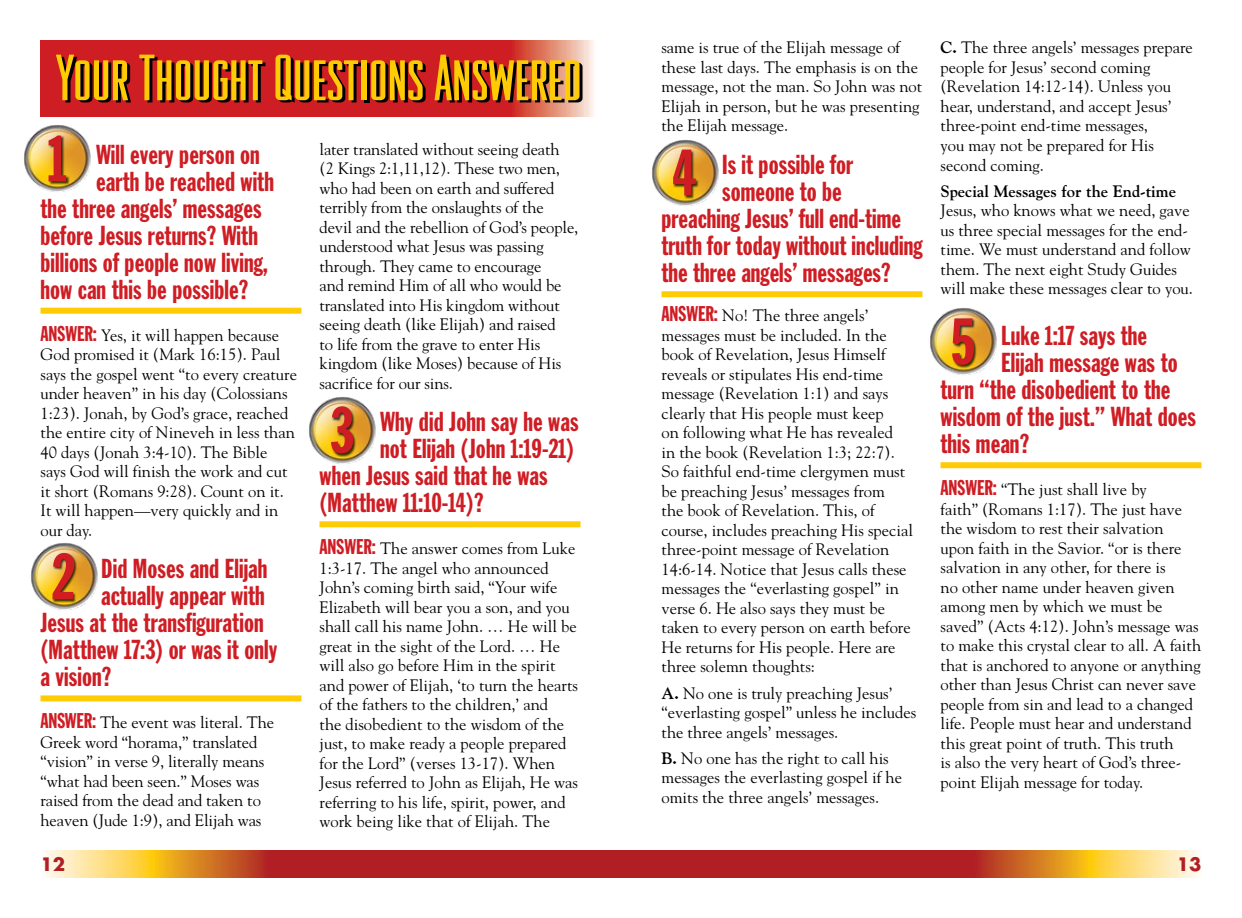
<style>
.page{position:relative;width:1242px;height:918px;background:#fff}
.page>*{position:absolute;margin:0;border:0;box-sizing:border-box;transform-origin:0 0}
.t1{font:64.95px "Franklin Gothic Extra Cond";color:#cf1d24}
.t2{font:64.5px "Franklin Gothic Extra Cond";color:#cf1d24}
.t3{font:condensed 57px "Odeon";color:#000;scale:1.2 1}
.t4{font:27px "Franklin Gothic Extra Cond";letter-spacing:.005em;color:#cf1d24}
.t5{font:21px "Franklin Gothic Extra Cond";color:#cf1d24}
.t6{font:700 18px "Futura";color:#b01f23}
.t7{font:16.5px/19.5px "Goudy";color:#000}
.t8{font:700 16.5px "Goudy";color:#000}
.s1{font-family:"Franklin Gothic Extra Cond";font-size:21px;color:#cf1d24}
.s2{font-weight:700}
</style>
<div class="page">
<svg style="left:46px;top:851px;width:1151px;height:27px;background:#c65436"></svg>
<svg style="left:40px;top:41px;width:553px;height:76px;background:#d12d30"></svg>
<div style="left:40px;top:308px;width:261px;height:6px;background:#ffcb05"></div>
<div style="left:40px;top:695px;width:261px;height:6px;background:#ffcb05"></div>
<div style="left:320px;top:521px;width:260px;height:6px;background:#ffcb05"></div>
<div style="left:662px;top:291px;width:260px;height:6px;background:#ffcb05"></div>
<div style="left:941px;top:462px;width:261px;height:6px;background:#ffcb05"></div>
<img style="left:24px;top:125px;width:67px;height:67px">
<div style="left:49px;top:136px;width:21px;height:49px;background:#000;opacity:.75"></div>
<img style="left:31px;top:543px;width:67px;height:67px">
<div style="left:52px;top:553px;width:26px;height:50px;background:#000;opacity:.75"></div>
<img style="left:309px;top:397px;width:67px;height:67px">
<div style="left:331px;top:406px;width:26px;height:51px;background:#000;opacity:.75"></div>
<img style="left:652px;top:140px;width:67px;height:66px">
<div style="left:673px;top:150px;width:27px;height:49px;background:#000;opacity:.75"></div>
<img style="left:930px;top:308px;width:67px;height:67px">
<div style="left:952px;top:318px;width:25px;height:51px;background:#000;opacity:.75"></div>
<h3 class="t3" style="left:59px;top:48px;width:440px">Your Thought Questions Answered</h3>
<h2 class="t2" style="left:48px;top:124px;width:19px">1</h2>
<p class="t7" style="left:320px;top:139px;width:260px">later translated without seeing death<br>(2 Kings 2:1,11,12). These two men, who had been on earth and suffered terribly from the onslaughts of the devil and the rebellion of God’s people, understood what Jesus was passing through. They came to encourage<br>and remind Him of all who would be translated into His kingdom without seeing death (like Elijah) and raised<br>to life from the grave to enter His kingdom (like Moses) because of His sacrifice for our sins.</p>
<h1 class="t1" style="left:319px;top:401px;width:37px">3.</h1>
<h3 class="t4" style="left:380px;top:407px;width:200px">Why did John say he was</h3>
<h1 class="t1" style="left:40px;top:133px;width:32px">1.</h1>
<h3 class="t4" style="left:96px;top:140px;width:165px">Will every person on</h3>
<h3 class="t4" style="left:96px;top:167px;width:179px">earth be reached with</h3>
<h3 class="t4" style="left:40px;top:194px;width:223px">the three angels’ messages</h3>
<h3 class="t4" style="left:40px;top:221px;width:219px">before Jesus returns? With</h3>
<h3 class="t4" style="left:40px;top:248px;width:229px">billions of people now living,</h3>
<h3 class="t4" style="left:40px;top:275px;width:209px">how can this be possible?</h3>
<p class="t5" style="left:40px;top:322px;width:27px">Answer</p>
<p class="t7" style="left:41px;top:325px;width:258px;text-indent:52px"><span class="s1">:</span> Yes, it will happen because<br>God promised it (Mark 16:15). Paul says the gospel went “to every creature under heaven” in his day (Colossians<br>1:23). Jonah, by God’s grace, reached the entire city of Nineveh in less than<br>40 days (Jonah 3:4-10). The Bible says God will finish the work and cut it short (Romans 9:28). Count on it.<br>It will happen—very quickly and in our day.</p>
<h1 class="t1" style="left:40px;top:548px;width:37px">2.</h1>
<h3 class="t4" style="left:101px;top:555px;width:168px">Did Moses and Elijah</h3>
<h2 class="t2" style="left:331px;top:396px;width:24px">3</h2>
<h3 class="t4" style="left:380px;top:434px;width:195px">not Elijah (John 1:19-21)</h3>
<h3 class="t4" style="left:320px;top:461px;width:230px">when Jesus said that he was</h3>
<h3 class="t4" style="left:320px;top:488px;width:166px">(Matthew 11:10-14)?</h3>
<p class="t5" style="left:320px;top:536px;width:27px">Answer</p>
<p class="t7" style="left:320px;top:538px;width:260px;text-indent:52px"><span class="s1">:</span> The answer comes from Luke 1:3-17. The angel who announced John’s coming birth said, “Your wife Elizabeth will bear you a son, and you shall call his name John. … He will be great in the sight of the Lord. … He will also go before Him in the spirit and power of Elijah, ‘to turn the hearts of the fathers to the children,’ and<br>the disobedient to the wisdom of the just, to make ready a people prepared for the Lord” (verses 13-17). When Jesus referred to John as Elijah, He was referring to his life, spirit, power, and work being like that of Elijah. The</p>
<h2 class="t2" style="left:52px;top:542px;width:24px">2</h2>
<h3 class="t4" style="left:101px;top:582px;width:165px">actually appear with</h3>
<h3 class="t4" style="left:40px;top:609px;width:225px">Jesus at the transfiguration</h3>
<h3 class="t4" style="left:40px;top:636px;width:238px">(Matthew 17:3) or was it only</h3>
<h3 class="t4" style="left:40px;top:663px;width:72px">a vision?</h3>
<p class="t7" style="left:40px;top:712px;width:235px"><span class="s1">Answer:</span> The event was literal. The Greek word “horama,” translated “vision” in verse 9, literally means “what had been seen.” Moses was raised from the dead and taken to heaven (Jude 1:9), and Elijah was</p>
<p class="t7" style="left:662px;top:38px;width:262px">same is true of the Elijah message of these last days. The emphasis is on the message, not the man. So John was not Elijah in person, but he was presenting the Elijah message.</p>
<h1 class="t1" style="left:661px;top:144px;width:37px">4.</h1>
<h3 class="t4" style="left:722px;top:150px;width:133px">Is it possible for</h3>
<h2 class="t2" style="left:673px;top:138px;width:24px">4</h2>
<h3 class="t4" style="left:722px;top:177px;width:121px">someone to be</h3>
<h3 class="t4" style="left:661px;top:204px;width:241px">preaching Jesus’ full end-time</h3>
<h3 class="t4" style="left:661px;top:231px;width:262px">truth for today without including</h3>
<h3 class="t4" style="left:661px;top:258px;width:231px">the three angels’ messages?</h3>
<p class="t5" style="left:662px;top:303px;width:27px">Answer</p>
<p class="t7" style="left:662px;top:305px;width:253px;text-indent:52px"><span class="s1">:</span> No! The three angels’ messages must be included. In the book of Revelation, Jesus Himself reveals or stipulates His end-time message (Revelation 1:1) and says clearly that His people must keep<br>on following what He has revealed<br>in the book (Revelation 1:3; 22:7).<br>So faithful end-time clergymen must be preaching Jesus’ messages from<br>the book of Revelation. This, of course, includes preaching His special three-point message of Revelation 14:6-14. Notice that Jesus calls these messages the “everlasting gospel” in verse 6. He also says they must be taken to every person on earth before He returns for His people. Here are three solemn thoughts:</p>
<p class="t7" style="left:662px;top:683px;width:256px"><span class="s2">A.</span> No one is truly preaching Jesus’ “everlasting gospel” unless he includes the three angels’ messages.</p>
<p class="t7" style="left:662px;top:748px;width:242px"><span class="s2">B.</span> No one has the right to call his messages the everlasting gospel if he omits the three angels’ messages.</p>
<p class="t7" style="left:941px;top:38px;width:254px"><span class="s2">C.</span> The three angels’ messages prepare people for Jesus’ second coming (Revelation 14:12-14). Unless you hear, understand, and accept Jesus’ three-point end-time messages,<br>you may not be prepared for His second coming.</p>
<p class="t8" style="left:941px;top:181px;width:237px">Special Messages for the End-time</p>
<p class="t7" style="left:941px;top:200px;width:254px">Jesus, who knows what we need, gave us three special messages for the end&shy;time. We must understand and follow them. The next eight Study Guides will make these messages clear to you.</p>
<h1 class="t1" style="left:940px;top:315px;width:37px">5.</h1>
<h3 class="t4" style="left:1001px;top:321px;width:147px">Luke 1:17 says the</h3>
<h2 class="t2" style="left:952px;top:307px;width:24px">5</h2>
<h3 class="t4" style="left:1001px;top:348px;width:178px">Elijah message was to</h3>
<h3 class="t4" style="left:941px;top:375px;width:231px">turn “the disobedient to the</h3>
<h3 class="t4" style="left:941px;top:402px;width:257px">wisdom of the just.” What does</h3>
<h3 class="t4" style="left:941px;top:429px;width:90px">this mean?</h3>
<p class="t5" style="left:941px;top:477px;width:27px">Answer</p>
<p class="t7" style="left:941px;top:479px;width:262px;text-indent:52px"><span class="s1">:</span> “The just shall live by<br>faith” (Romans 1:17). The just have the wisdom to rest their salvation upon faith in the Savior. “or is there salvation in any other, for there is<br>no other name under heaven given among men by which we must be saved” (Acts 4:12). John’s message was to make this crystal clear to all. A faith that is anchored to anyone or anything other than Jesus Christ can never save people from sin and lead to a changed life. People must hear and understand this great point of truth. This truth<br>is also the very heart of God’s three&shy;point Elijah message for today.</p>
<p class="t6" style="left:40px;top:852px;width:26px">12</p>
<p class="t6" style="left:1177px;top:852px;width:26px">13</p>
</div>
